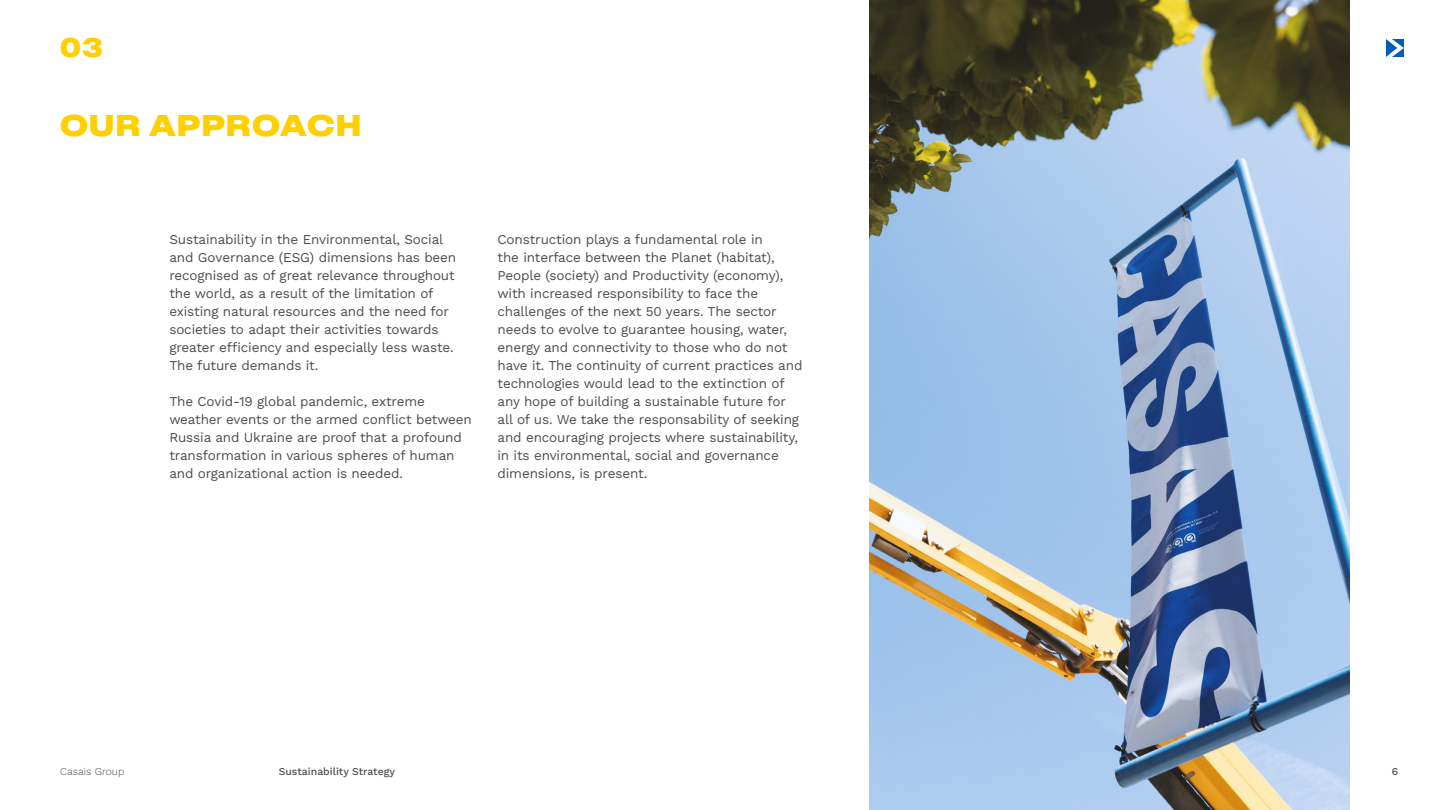
<style>
.page{position:relative;width:1440px;height:810px;background:#fff}
.page>*{position:absolute;margin:0;border:0;box-sizing:border-box;transform-origin:0 0}
.t1{font:900 30px "K Uniforma 90";letter-spacing:.05em;color:#ffd000}
.t2{font:900 27px "K Uniforma 90";color:#ffd000}
.t3{font:13.5px/18px "Work Sans";letter-spacing:-.01em;color:#4d4d4d}
.t4{font:500 10.5px "Work Sans";color:#4d4d4d}
.t5{font:300 10.5px "Work Sans";color:#4d4d4d}
</style>
<div class="page">
<svg style="left:1386px;top:39px;width:18px;height:18px"></svg>
<img style="left:869px;top:0;width:481px;height:810px">
<h2 class="t2" style="left:60px;top:30px;width:44px">03</h2>
<h1 class="t1" style="left:60px;top:106px;width:302px">OUR APPROACH</h1>
<p class="t3" style="left:169px;top:230px;width:288px">Sustainability in the Environmental, Social and Governance (ESG) dimensions has been recognised as of great relevance throughout the world, as a result of the limitation of existing natural resources and the need for societies to adapt their activities towards greater efficiency and especially less waste.<br>The future demands it.</p>
<p class="t3" style="left:169px;top:392px;width:304px">The Covid-19 global pandemic, extreme weather events or the armed conflict between Russia and Ukraine are proof that a profound transformation in various spheres of human and organizational action is needed.</p>
<p class="t3" style="left:498px;top:230px;width:306px">Construction plays a fundamental role in<br>the interface between the Planet (habitat), People (society) and Productivity (economy), with increased responsibility to face the challenges of the next 50 years. The sector needs to evolve to guarantee housing, water, energy and connectivity to those who do not have it. The continuity of current practices and technologies would lead to the extinction of any hope of building a sustainable future for all of us. We take the responsability of seeking and encouraging projects where sustainability, in its environmental, social and governance dimensions, is present.</p>
<p class="t5" style="left:60px;top:763px;width:66px">Casais Group</p>
<p class="t4" style="left:279px;top:763px;width:118px">Sustainability Strategy</p>
<p class="t4" style="left:1392px;top:763px;width:8px">6</p>
</div>
